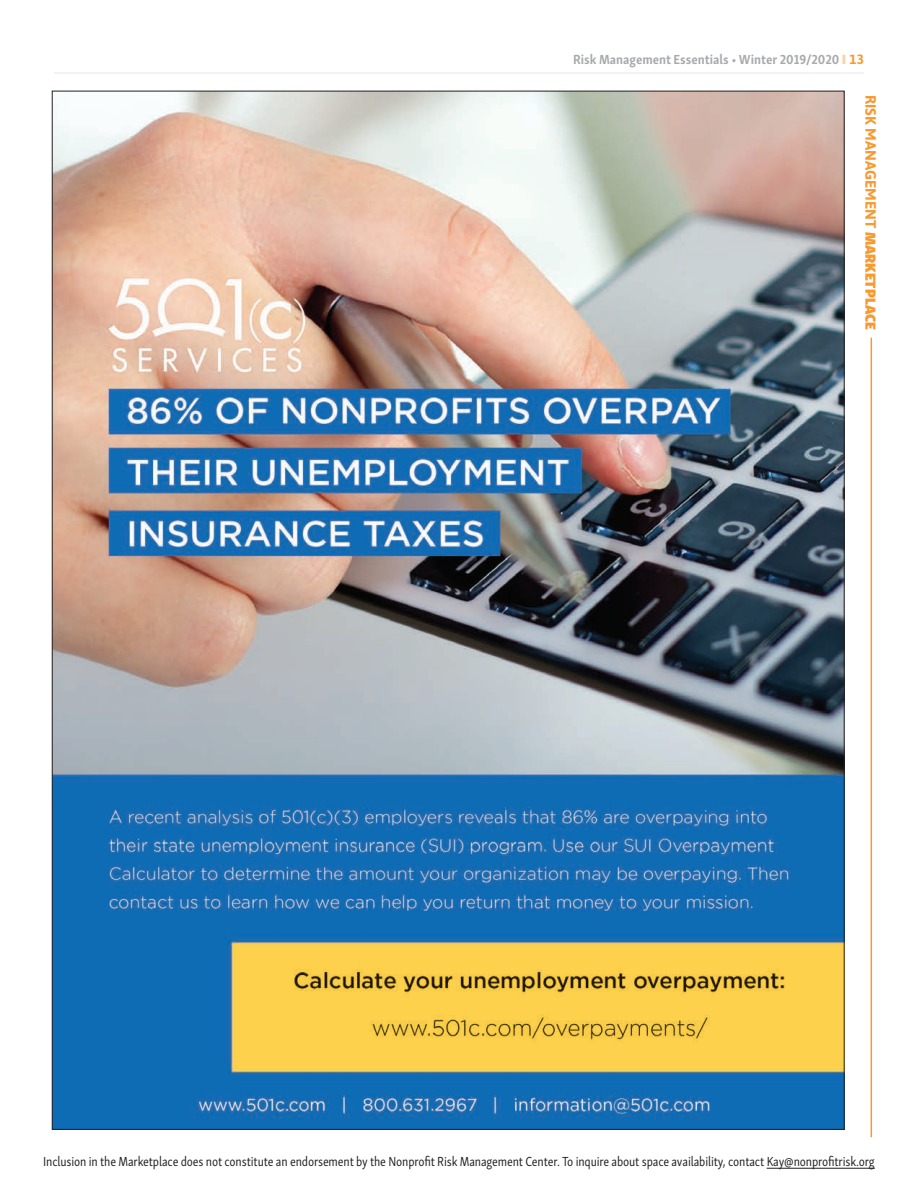
<style>
.page{position:relative;width:918px;height:1188px;background:#fff}
.page>*{position:absolute;margin:0;border:0;box-sizing:border-box;transform-origin:0 0}
.t1{font:700 15px "Asap";color:#f89a32}
.t2{font:13.5px "Skolar Sans Latn Cn";letter-spacing:-.01em;color:#231f20;scale:.95 1}
.t3{font:700 13.5px "Skolar Sans Latn Cn";color:#a8a9ad}
.s1{color:#fdd3a6}
.s2{font-family:"Asap";color:#f89a32}
.s3{font-family:"Skolar Sans Latn Cn Bl";font-weight:400}
</style>
<div class="page">
<hr style="left:54px;top:73px;width:810px;height:1px;background:#e6e7e9">
<hr style="left:767px;top:1168px;width:108px;height:1px;background:#231f20">
<hr style="left:871px;top:338px;width:1px;height:799px;background:#f89a32">
<img style="left:54px;top:93px;width:789px;height:1035px">
<p class="t3" style="left:573px;top:49px;width:292px">Risk Management Essentials • Winter 2019/2020 <span class="s1">❙</span> <span class="s2">13</span></p>
<p class="t1" style="left:879px;top:95px;width:236px;rotate:90deg">RISK MANAGEMENT <span class="s3">MARKETPLACE</span></p>
<p class="t2" style="left:43px;top:1152px;width:877px">Inclusion in the Marketplace does not constitute an endorsement by the Nonprofit Risk Management Center. To inquire about space availability, contact Kay@nonprofitrisk.org</p>
</div>
